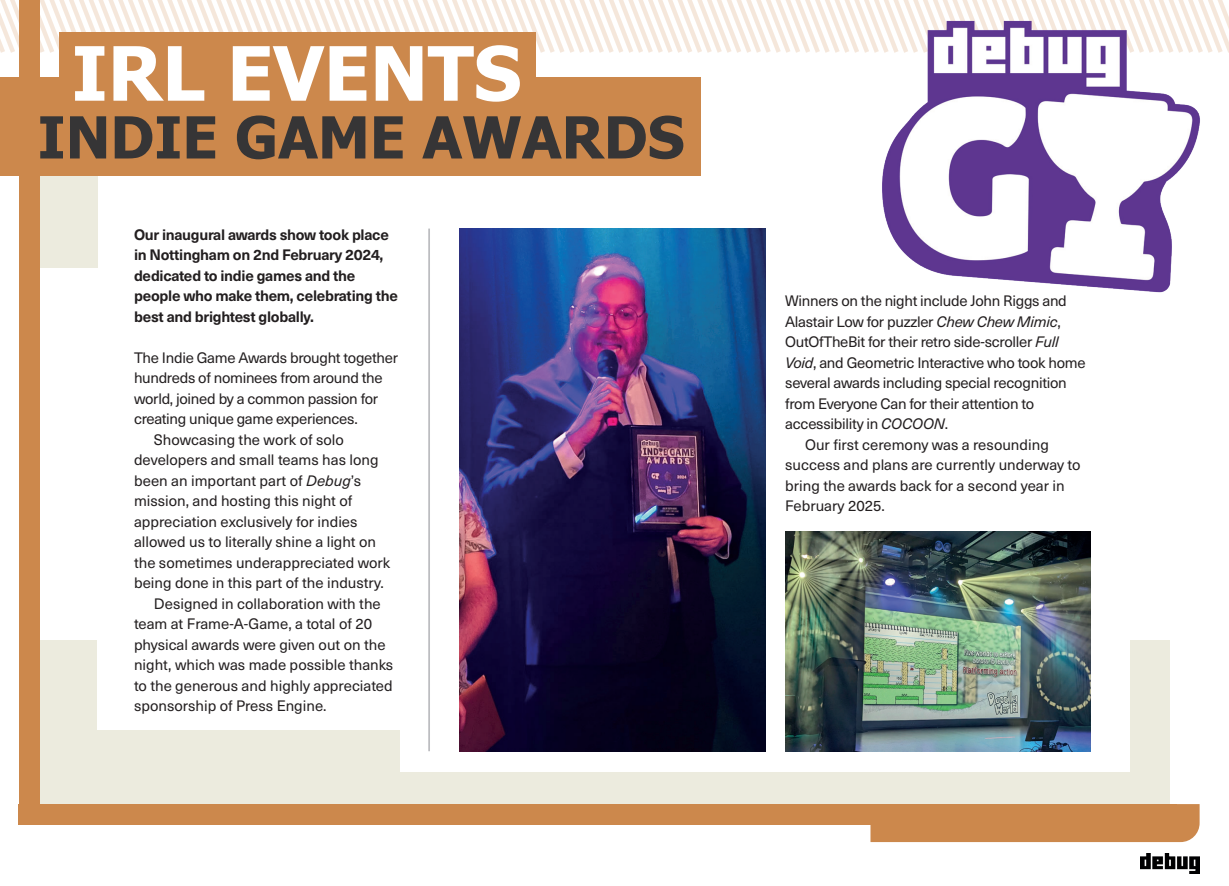
<style>
.page{position:relative;width:1229px;height:886px;background:#fff}
.page>*{position:absolute;margin:0;border:0;box-sizing:border-box;transform-origin:0 0}
.t1{font:700 74.9px "Tahoma";color:#fff}
.t2{font:700 57.93px "Tahoma";color:#363536}
.t3{font:14.88px "Neue Haas Unica W1 G";letter-spacing:-.005em;color:#231f20}
.t4{font:700 14.88px/20.5px "Neue Haas Unica W1 G";letter-spacing:-.02em;color:#231f20}
.s1{font-style:italic}
</style>
<div class="page">
<div style="left:35px;top:171px;width:62px;height:97px;background:#ecebde"></div>
<div style="left:31px;top:640px;width:1138px;height:169px;background:#ecebde"></div>
<div style="left:400px;top:582px;width:729px;height:189px;background:#fff"></div>
<div style="left:97px;top:481px;width:303px;height:248px;background:#fff"></div>
<svg style="left:0;top:0;width:1228px;height:55px"></svg>
<div style="left:19px;top:0;width:20px;height:824px;background:#cc884c"></div>
<div style="left:19px;top:804px;width:1158px;height:20px;background:#cc884c"></div>
<img style="left:1140px;top:853px;width:59px;height:20px">
<div style="left:870px;top:804px;width:329px;height:38px;background:#cc884c"></div>
<hr style="left:428px;top:228px;width:2px;height:523px;background:#bcbdc0">
<img style="left:877px;top:18px;width:327px;height:275px">
<div style="left:0;top:77px;width:700px;height:99px;background:#cc884c"></div>
<div style="left:59px;top:32px;width:476px;height:59px;background:#cc884c"></div>
<img style="left:459px;top:228px;width:306px;height:523px">
<img style="left:785px;top:531px;width:305px;height:220px">
<h1 class="t1" style="left:72px;top:21px;width:451px">IRL EVENTS</h1>
<h2 class="t2" style="left:38px;top:97px;width:648px">INDIE GAME AWARDS</h2>
<p class="t4" style="left:134px;top:223px;width:265px">Our inaugural awards show took place in Nottingham on 2nd February 2024, dedicated to indie games and the people who make them, celebrating the best and brightest globally.</p>
<p class="t3" style="left:134px;top:346px;width:265px">The Indie Game Awards brought together</p>
<p class="t3" style="left:134px;top:367px;width:250px">hundreds of nominees from around the</p>
<p class="t3" style="left:134px;top:387px;width:246px">world, joined by a common passion for</p>
<p class="t3" style="left:134px;top:408px;width:225px">creating unique game experiences.</p>
<p class="t3" style="left:154px;top:428px;width:191px">Showcasing the work of solo</p>
<p class="t3" style="left:134px;top:449px;width:246px">developers and small teams has long</p>
<p class="t3" style="left:134px;top:469px;width:229px">been an important part of <span class="s1">Debug</span>’s</p>
<p class="t3" style="left:134px;top:490px;width:220px">mission, and hosting this night of</p>
<p class="t3" style="left:134px;top:510px;width:225px">appreciation exclusively for indies</p>
<p class="t3" style="left:134px;top:531px;width:243px">allowed us to literally shine a light on</p>
<p class="t3" style="left:134px;top:551px;width:258px">the sometimes underappreciated work</p>
<p class="t3" style="left:134px;top:572px;width:251px">being done in this part of the industry.</p>
<p class="t3" style="left:154px;top:592px;width:228px">Designed in collaboration with the</p>
<p class="t3" style="left:134px;top:612px;width:239px">team at Frame-A-Game, a total of 20</p>
<p class="t3" style="left:134px;top:633px;width:253px">physical awards were given out on the</p>
<p class="t3" style="left:134px;top:653px;width:261px">night, which was made possible thanks</p>
<p class="t3" style="left:134px;top:674px;width:260px">to the generous and highly appreciated</p>
<p class="t3" style="left:134px;top:694px;width:194px">sponsorship of Press Engine.</p>
<p class="t3" style="left:785px;top:290px;width:283px">Winners on the night include John Riggs and</p>
<p class="t3" style="left:785px;top:311px;width:277px">Alastair Low for puzzler <span class="s1">Chew Chew Mimic</span>,</p>
<p class="t3" style="left:785px;top:331px;width:275px">OutOfTheBit for their retro side-scroller <span class="s1">Full</span></p>
<p class="t3" style="left:785px;top:351px;width:302px"><span class="s1">Void</span>, and Geometric Interactive who took home</p>
<p class="t3" style="left:785px;top:372px;width:283px">several awards including special recognition</p>
<p class="t3" style="left:785px;top:392px;width:250px">from Everyone Can for their attention to</p>
<p class="t3" style="left:785px;top:413px;width:164px">accessibility in <span class="s1">COCOON</span>.</p>
<p class="t3" style="left:805px;top:433px;width:245px">Our first ceremony was a resounding</p>
<p class="t3" style="left:785px;top:454px;width:296px">success and plans are currently underway to</p>
<p class="t3" style="left:785px;top:474px;width:281px">bring the awards back for a second year in</p>
<p class="t3" style="left:785px;top:495px;width:101px">February 2025.</p>
</div>
